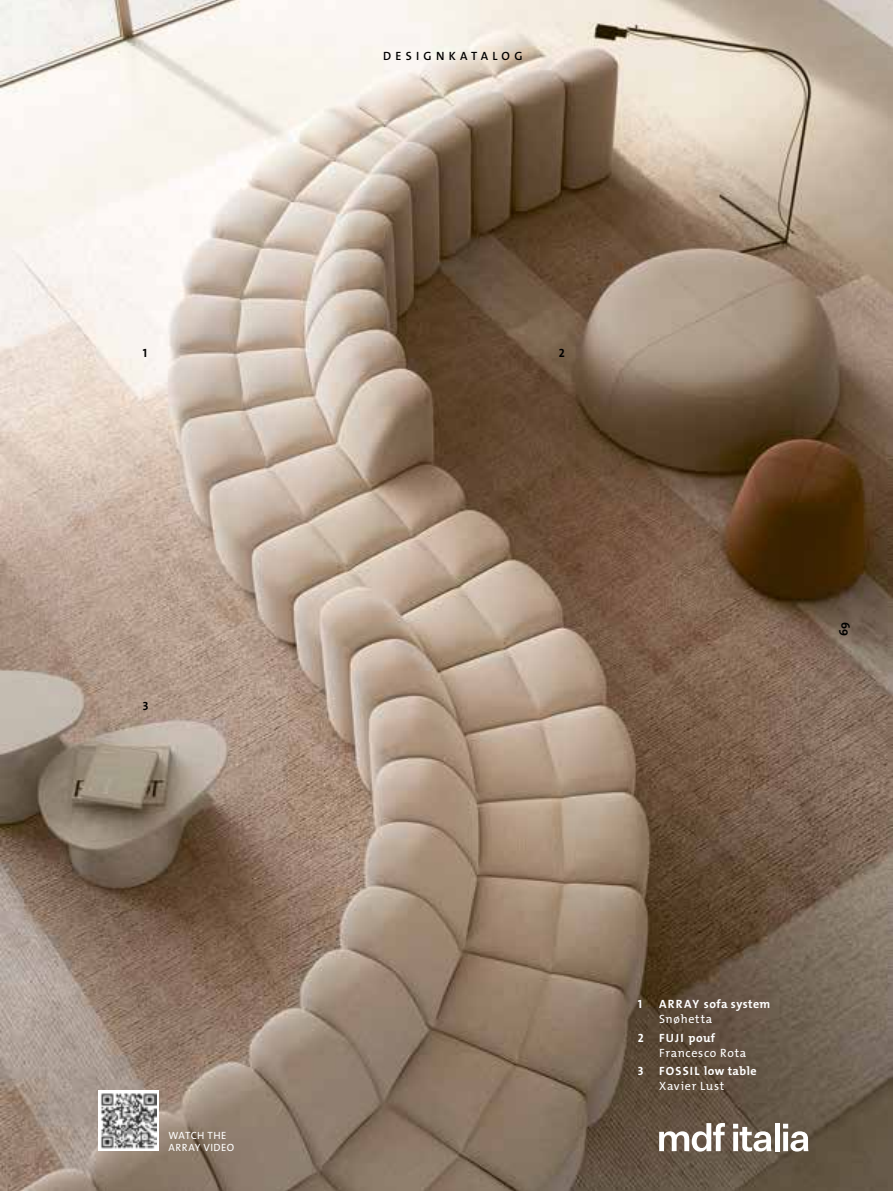
<style>
.page{position:relative;width:893px;height:1191px;background:#fff}
.page>*{position:absolute;margin:0;border:0;box-sizing:border-box;transform-origin:0 0}
.t1{font:700 12px "The Mix Os F";letter-spacing:.04em;color:#fff}
.t2{font:12px "The Mix Os F";letter-spacing:.055em;color:#fff}
.t3{font:600 12px "The Mix Os F";letter-spacing:.36em;color:#000}
.t4{font:700 12px "The Mix Os F";letter-spacing:.07em;color:#fff}
.t5{font:700 12px "The Mix Os F";color:#000}
.t6{font:10.5px/12.6px "The Mix Os F";letter-spacing:.04em;color:#fff}
</style>
<div class="page">
<img style="left:0;top:0;width:893px;height:1191px">
<svg style="left:659px;top:1123px;width:66px;height:28px"></svg>
<svg style="left:733px;top:1123px;width:38px;height:28px"></svg>
<hr style="left:775px;top:1123px;width:4px;height:28px;background:#fff">
<svg style="left:783px;top:1123px;width:25px;height:28px"></svg>
<svg style="left:98px;top:1090px;width:61px;height:61px"></svg>
<img style="left:100px;top:1092px;width:56px;height:56px">
<p class="t3" style="left:383px;top:48px;width:141px">DESIGNKATALOG</p>
<p class="t5" style="left:143px;top:345px;width:6px">1</p>
<p class="t5" style="left:559px;top:345px;width:7px">2</p>
<p class="t5" style="left:143px;top:698px;width:7px">3</p>
<p class="t5" style="left:853px;top:622px;width:15px;rotate:90deg">69</p>
<p class="t6" style="left:169px;top:1128px;width:67px">WATCH THE<br>ARRAY VIDEO</p>
<p class="t1" style="left:638px;top:996px;width:6px">1</p>
<p class="t1" style="left:659px;top:996px;width:113px">ARRAY sofa system</p>
<p class="t2" style="left:659px;top:1011px;width:55px">Snøhetta</p>
<p class="t1" style="left:638px;top:1029px;width:7px">2</p>
<p class="t4" style="left:659px;top:1029px;width:58px">FUJI pouf</p>
<p class="t2" style="left:659px;top:1044px;width:89px">Francesco Rota</p>
<p class="t1" style="left:638px;top:1063px;width:7px">3</p>
<p class="t1" style="left:659px;top:1063px;width:99px">FOSSIL low table</p>
<p class="t2" style="left:659px;top:1078px;width:67px">Xavier Lust</p>
</div>
